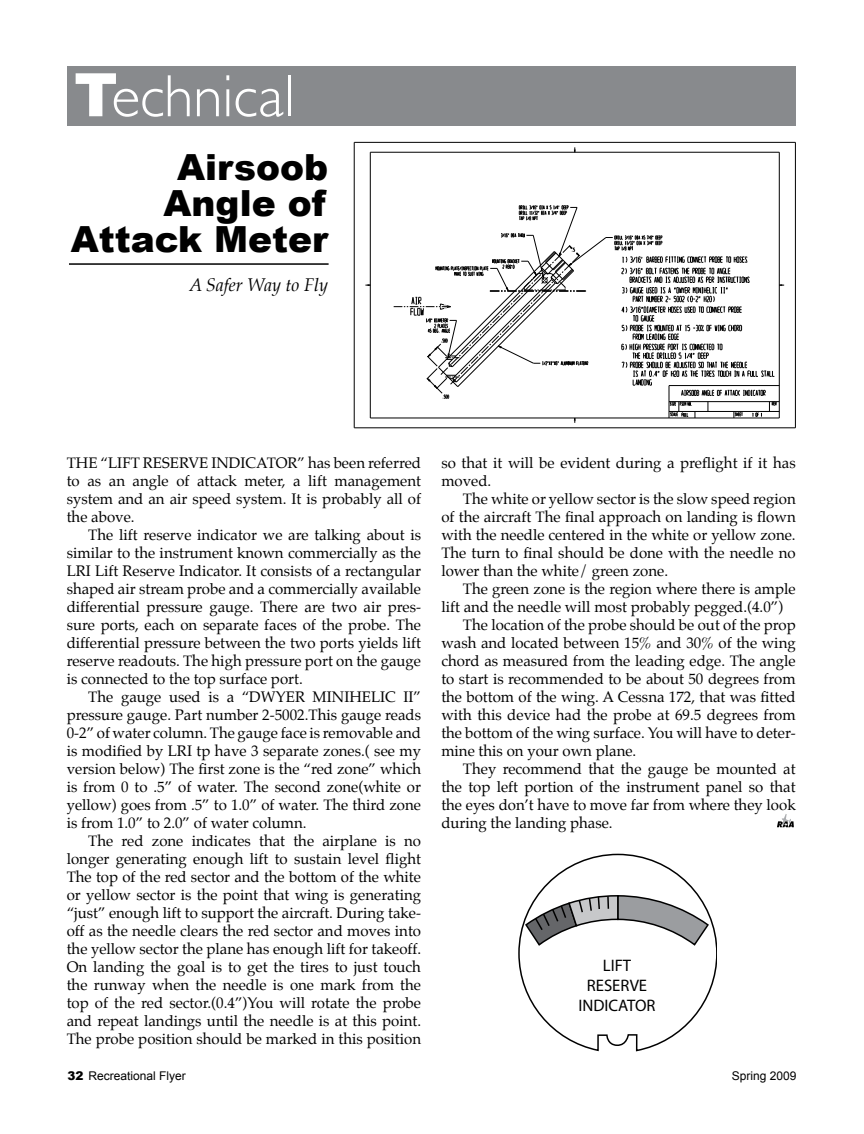
<style>
.page{position:relative;width:864px;height:1134px;background:#fff}
.page>*{position:absolute;margin:0;border:0;box-sizing:border-box;transform-origin:0 0}
.t1{font:300 60px "Gill Sans";letter-spacing:-.005em;color:#fff}
.t2{font:900 36px/36px "Arial";color:#000;text-align:right}
.t3{font:italic 18px "Palatino";color:#000}
.t4{font:16.65px/20px "Myriad Pro";color:#000;text-align:center}
.t5{font:15px/18px "Palatino";color:#000;text-align:justify}
.t6{font:12px "Arial";color:#000}
.s1{font-family:"Arial";font-weight:900}
.s2{font-weight:900}
</style>
<div class="page">
<div style="left:68px;top:67px;width:728px;height:59px;background:#888a8d"></div>
<svg style="left:777px;top:814px;width:17px;height:13px"></svg>
<svg style="left:518px;top:853px;width:199px;height:199px"></svg>
<svg style="left:524px;top:894px;width:186px;height:53px"></svg>
<hr style="left:354px;top:428px;width:441px;height:1px;background:#000">
<hr style="left:795px;top:142px;width:1px;height:286px;background:#000">
<hr style="left:354px;top:142px;width:441px;height:1px;background:#000">
<hr style="left:354px;top:142px;width:1px;height:286px;background:#000">
<hr style="left:370px;top:152px;width:1px;height:266px;background:#000">
<hr style="left:779px;top:152px;width:1px;height:266px;background:#000">
<hr style="left:370px;top:418px;width:409px;height:1px;background:#000">
<hr style="left:370px;top:152px;width:409px;height:1px;background:#000">
<svg style="left:365px;top:284px;width:6px;height:2px"></svg>
<svg style="left:394px;top:205px;width:390px;height:218px"></svg>
<hr style="left:69px;top:263px;width:260px;height:2px;background:#000">
<h1 class="t1" style="left:74px;top:62px;width:222px"><span class="s1">T</span>echnical</h1>
<h2 class="t2" style="left:71px;top:148px;width:259px">Airsoob<br>Angle of<br>Attack Meter</h2>
<p class="t3" style="left:189px;top:271px;width:140px">A Safer Way to Fly</p>
<p class="t5" style="left:67px;top:454px;width:356px">The “Lift Reserve Indicator” has been referred to as an angle of attack meter, a lift management system and an air speed system. It is probably all of the above.</p>
<p class="t5" style="left:88px;top:526px;width:334px">The lift reserve indicator we are talking about is</p>
<p class="t5" style="left:67px;top:544px;width:356px">similar to the instrument known commercially as the</p>
<p class="t5" style="left:67px;top:562px;width:356px">LRI Lift Reserve Indicator. It consists of a rectangular</p>
<p class="t5" style="left:67px;top:580px;width:356px">shaped air stream probe and a commercially available</p>
<p class="t5" style="left:67px;top:598px;width:356px">differential pressure gauge. There are two air pres-</p>
<p class="t5" style="left:67px;top:616px;width:356px">sure ports, each on separate faces of the probe. The</p>
<p class="t5" style="left:67px;top:634px;width:356px">differential pressure between the two ports yields lift</p>
<p class="t5" style="left:67px;top:652px;width:356px">reserve readouts. The high pressure port on the gauge</p>
<p class="t5" style="left:67px;top:670px;width:238px">is connected to the top surface port.</p>
<p class="t5" style="left:88px;top:688px;width:249px">The gauge used is a “DWYER MINIHE</p>
<p class="t5" style="left:67px;top:688px;width:356px;text-indent:304px">LIC II” pressure gauge. Part number 2-5002.This gauge reads 0-2” of water column. The gauge face is removable and is modified by LRI tp have 3 separate zones.( see my version below) The first zone is the “red zone” which is from 0 to .5” of water. The second zone(white or yellow) goes from .5” to 1.0” of water. The third zone is from 1.0” to 2.0” of water column.</p>
<p class="t5" style="left:67px;top:832px;width:356px;text-indent:22px">The red zone indicates that the airplane is no longer generating enough lift to sustain level flight The top of the red sector and the bottom of the white or yellow sector is the point that wing is generating “just” enough lift to support the aircraft. During take&shy;off as the needle clears the red sector and moves into the yellow sector the plane has enough lift for takeoff.<br>On landing the goal is to get the tires to just touch the runway when the needle is one mark from the top of the red sector.(0.4”)You will rotate the probe and repeat landings until the needle is at this point.<br>The probe position should be marked in this position</p>
<p class="t5" style="left:441px;top:454px;width:356px">so that it will be evident during a preflight if it has moved.</p>
<p class="t5" style="left:441px;top:490px;width:356px;text-indent:22px">The white or yellow sector is the slow speed region of the aircraft The final approach on landing is flown with the needle centered in the white or yellow zone.<br>The turn to final should be done with the needle no lower than the white/ green zone.</p>
<p class="t5" style="left:463px;top:580px;width:334px">The green zone is the region where there is ample</p>
<p class="t5" style="left:441px;top:598px;width:344px">lift and the needle will most probably pegged.(4.0”)</p>
<p class="t5" style="left:463px;top:616px;width:334px">The location of the probe should be out of the prop</p>
<p class="t5" style="left:441px;top:634px;width:356px">wash and located between 15% and 30% of the wing</p>
<p class="t5" style="left:441px;top:652px;width:356px">chord as measured from the leading edge. The angle</p>
<p class="t5" style="left:441px;top:670px;width:356px">to start is recommended to be about 50 degrees from</p>
<p class="t5" style="left:441px;top:688px;width:356px">the bottom of the wing. A Cessna 172, that was fitted</p>
<p class="t5" style="left:441px;top:706px;width:356px">with this device had the probe at 69.5 degrees from</p>
<p class="t5" style="left:441px;top:724px;width:356px">the bottom of the wing surface. You will have to deter-</p>
<p class="t5" style="left:441px;top:742px;width:197px">mine this on your own plane.</p>
<p class="t5" style="left:463px;top:760px;width:334px">They recommend that the gauge be mounted at</p>
<p class="t5" style="left:441px;top:778px;width:356px">the top left portion of the instrument panel so that</p>
<p class="t5" style="left:441px;top:796px;width:356px">the eyes don’t have to move far from where they look</p>
<p class="t5" style="left:441px;top:814px;width:173px">during the landing phase.</p>
<p class="t4" style="left:578px;top:955px;width:79px">LIFT<br>RESERVE<br>INDICATOR</p>
<p class="t6" style="left:68px;top:1068px;width:120px"><span class="s2">32</span> Recreational Flyer</p>
<p class="t6" style="left:732px;top:1068px;width:66px">Spring 2009</p>
</div>
